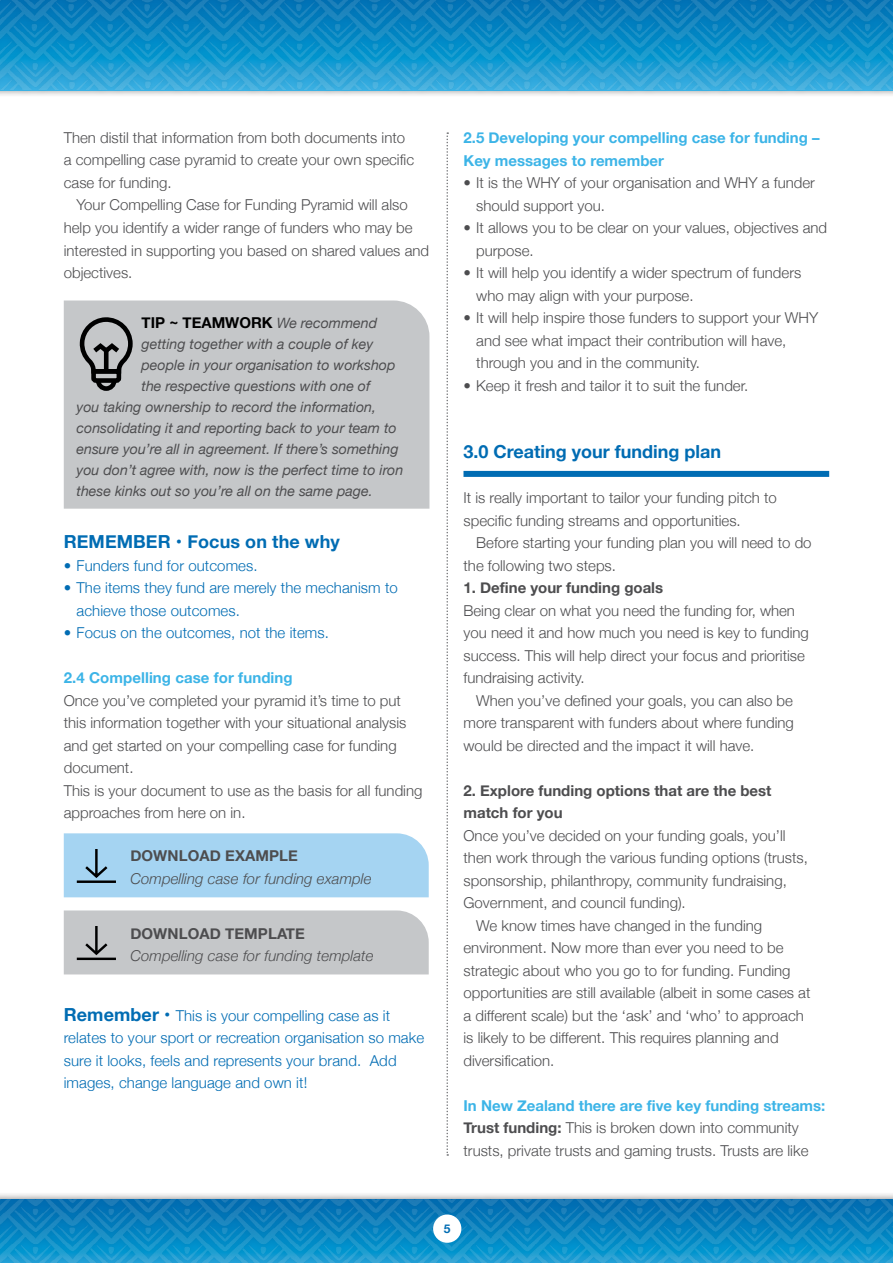
<style>
.page{position:relative;width:893px;height:1263px;background:#fff}
.page>*{position:absolute;margin:0;border:0;box-sizing:border-box;transform-origin:0 0}
.t1{font:700 18px "Helvetica Neue";color:#006cb3}
.t2{font:300 15px/22.5px "Helvetica Neue";color:#4d4d4f}
.t3{font:300 15px/22.5px "Helvetica Neue";letter-spacing:.005em;color:#006cb3}
.t4{font:700 15px/22.5px "Helvetica Neue";color:#4d4d4f}
.t5{font:700 15px/22.5px "Helvetica Neue";color:#3cb4e7}
.t6{font:italic 300 15px "Helvetica Neue";letter-spacing:.005em;color:#4d4d4f}
.t7{font:700 15px "Helvetica Neue";color:#000}
.t8{font:italic 14.25px "Helvetica Neue";color:#4d4d4f}
.t9{font:700 12px "Helvetica Neue";color:#006cb3}
.s1{font-weight:400;font-style:italic;font-size:14.25px;color:#4d4d4f}
.s2{font-weight:700;font-size:18px}
.s3{font-weight:700;color:#3cb4e7}
.s4{font-weight:700}
</style>
<div class="page">
<div style="left:0;top:1191px;width:893px;height:72px;background:#000;opacity:.5"></div>
<img style="left:0;top:1199px;width:893px;height:64px">
<div style="left:0;top:0;width:893px;height:98px;background:#000;opacity:.5"></div>
<img style="left:0;top:0;width:893px;height:90px">
<svg style="left:446px;top:132px;width:2px;height:1024px"></svg>
<div style="left:433px;top:1214px;width:28px;height:29px;background:#fff;border-radius:50%"></div>
<div style="left:64px;top:300px;width:365px;height:209px;background:#c5c7c9"></div>
<svg style="left:78px;top:317px;width:57px;height:74px;background:#8b8c8e"></svg>
<div style="left:64px;top:833px;width:365px;height:64px;background:#a5d4f2"></div>
<hr style="left:77px;top:880px;width:39px;height:3px;background:#000">
<div style="left:64px;top:910px;width:365px;height:64px;background:#c5c7c9"></div>
<hr style="left:77px;top:957px;width:39px;height:3px;background:#000">
<div style="left:463px;top:471px;width:366px;height:6px;background:#006cb3"></div>
<p class="t2" style="left:64px;top:125px;width:352px">Then distil that information from both documents into a compelling case pyramid to create your own specific case for funding.</p>
<p class="t2" style="left:64px;top:193px;width:367px;text-indent:13px">Your Compelling Case for Funding Pyramid will also help you identify a wider range of funders who may be interested in supporting you based on shared values and objectives.</p>
<p class="t7" style="left:142px;top:311px;width:237px">TIP ~ TEAMWORK <span class="s1">We recommend</span></p>
<p class="t8" style="left:142px;top:334px;width:233px">getting together with a couple of key</p>
<p class="t8" style="left:142px;top:355px;width:256px">people in your organisation to workshop</p>
<p class="t8" style="left:142px;top:376px;width:230px">the respective questions with one of</p>
<p class="t8" style="left:77px;top:397px;width:301px">you taking ownership to record the information,</p>
<p class="t8" style="left:77px;top:418px;width:322px">consolidating it and reporting back to your team to</p>
<p class="t8" style="left:77px;top:439px;width:324px">ensure you’re all in agreement. If there’s something</p>
<p class="t8" style="left:77px;top:460px;width:328px">you don’t agree with, now is the perfect time to iron</p>
<p class="t8" style="left:77px;top:481px;width:298px">these kinks out so you’re all on the same page.</p>
<p class="t1" style="left:64px;top:527px;width:277px">REMEMBER • Focus on the why</p>
<p class="t3" style="left:64px;top:553px;width:195px">• Funders fund for outcomes.</p>
<p class="t3" style="left:77px;top:575px;width:323px;text-indent:-13px">• The items they fund are merely the mechanism to achieve those outcomes.</p>
<p class="t3" style="left:64px;top:620px;width:267px">• Focus on the outcomes, not the items.</p>
<p class="t5" style="left:64px;top:667px;width:230px">2.4 Compelling case for funding</p>
<p class="t2" style="left:64px;top:688px;width:360px">Once you’ve completed your pyramid it’s time to put this information together with your situational analysis and get started on your compelling case for funding document.<br>This is your document to use as the basis for all funding approaches from here on in.</p>
<p class="t4" style="left:130px;top:845px;width:169px">DOWNLOAD EXAMPLE</p>
<p class="t6" style="left:130px;top:867px;width:243px">Compelling case for funding example</p>
<p class="t4" style="left:130px;top:922px;width:176px">DOWNLOAD TEMPLATE</p>
<p class="t6" style="left:130px;top:944px;width:245px">Compelling case for funding template</p>
<p class="t3" style="left:64px;top:1003px;width:362px"><span class="s2">Remember •</span> This is your compelling case as it relates to your sport or recreation organisation so make sure it looks, feels and represents your brand. Add images, change language and own it!</p>
<p class="t5" style="left:463px;top:127px;width:358px">2.5 Developing your compelling case for funding –<br>Key messages to remember</p>
<p class="t2" style="left:476px;top:170px;width:340px;text-indent:-13px">• It is the WHY of your organisation and WHY a funder should support you.</p>
<p class="t2" style="left:476px;top:215px;width:352px;text-indent:-13px">• It allows you to be clear on your values, objectives and purpose.</p>
<p class="t2" style="left:476px;top:260px;width:327px;text-indent:-13px">• It will help you identify a wider spectrum of funders who may align with your purpose.</p>
<p class="t2" style="left:476px;top:305px;width:343px;text-indent:-13px">• It will help inspire those funders to support your WHY and see what impact their contribution will have, through you and in the community.</p>
<p class="t2" style="left:463px;top:373px;width:286px">• Keep it fresh and tailor it to suit the funder.</p>
<p class="t1" style="left:463px;top:438px;width:259px">3.0 Creating your funding plan</p>
<p class="t2" style="left:463px;top:485px;width:315px">It is really important to tailor your funding pitch to specific funding streams and opportunities.</p>
<p class="t2" style="left:463px;top:530px;width:350px;text-indent:13px">Before starting your funding plan you will need to do the following two steps.</p>
<p class="t4" style="left:463px;top:577px;width:201px">1. Define your funding goals</p>
<p class="t2" style="left:463px;top:598px;width:347px">Being clear on what you need the funding for, when you need it and how much you need is key to funding success. This will help direct your focus and prioritise fundraising activity.</p>
<p class="t2" style="left:463px;top:688px;width:332px;text-align:justify;text-indent:13px">When you’ve defined your goals, you can also be more transparent with funders about where funding would be directed and the impact it will have.</p>
<p class="t4" style="left:463px;top:779px;width:310px">2. Explore funding options that are the best match for you</p>
<p class="t2" style="left:463px;top:823px;width:324px">Once you’ve decided on your funding goals, you’ll</p>
<p class="t2" style="left:463px;top:845px;width:346px">then work through the various funding options (trusts,</p>
<p class="t2" style="left:463px;top:868px;width:325px">sponsorship, philanthropy, community fundraising,</p>
<p class="t2" style="left:463px;top:890px;width:224px">Government, and council funding).</p>
<p class="t2" style="left:476px;top:913px;width:287px">We know times have changed in the funding</p>
<p class="t2" style="left:463px;top:935px;width:322px">environment. Now more than ever you need to be</p>
<p class="t2" style="left:463px;top:958px;width:329px">strategic about who you go to for funding. Funding</p>
<p class="t2" style="left:463px;top:980px;width:349px">opportunities are still available (albeit in some cases at</p>
<p class="t2" style="left:463px;top:1003px;width:342px">a different scale) but the ‘ask’ and ‘who’ to approach</p>
<p class="t2" style="left:463px;top:1025px;width:317px">is likely to be different. This requires planning and</p>
<p class="t2" style="left:463px;top:1048px;width:92px">diversification.</p>
<p class="t2" style="left:463px;top:1093px;width:363px"><span class="s3">In New Zealand there are five key funding streams:<br></span><span class="s4">Trust funding:</span> This is broken down into community trusts, private trusts and gaming trusts. Trusts are like</p>
<p class="t9" style="left:444px;top:1219px;width:8px">5</p>
</div>
